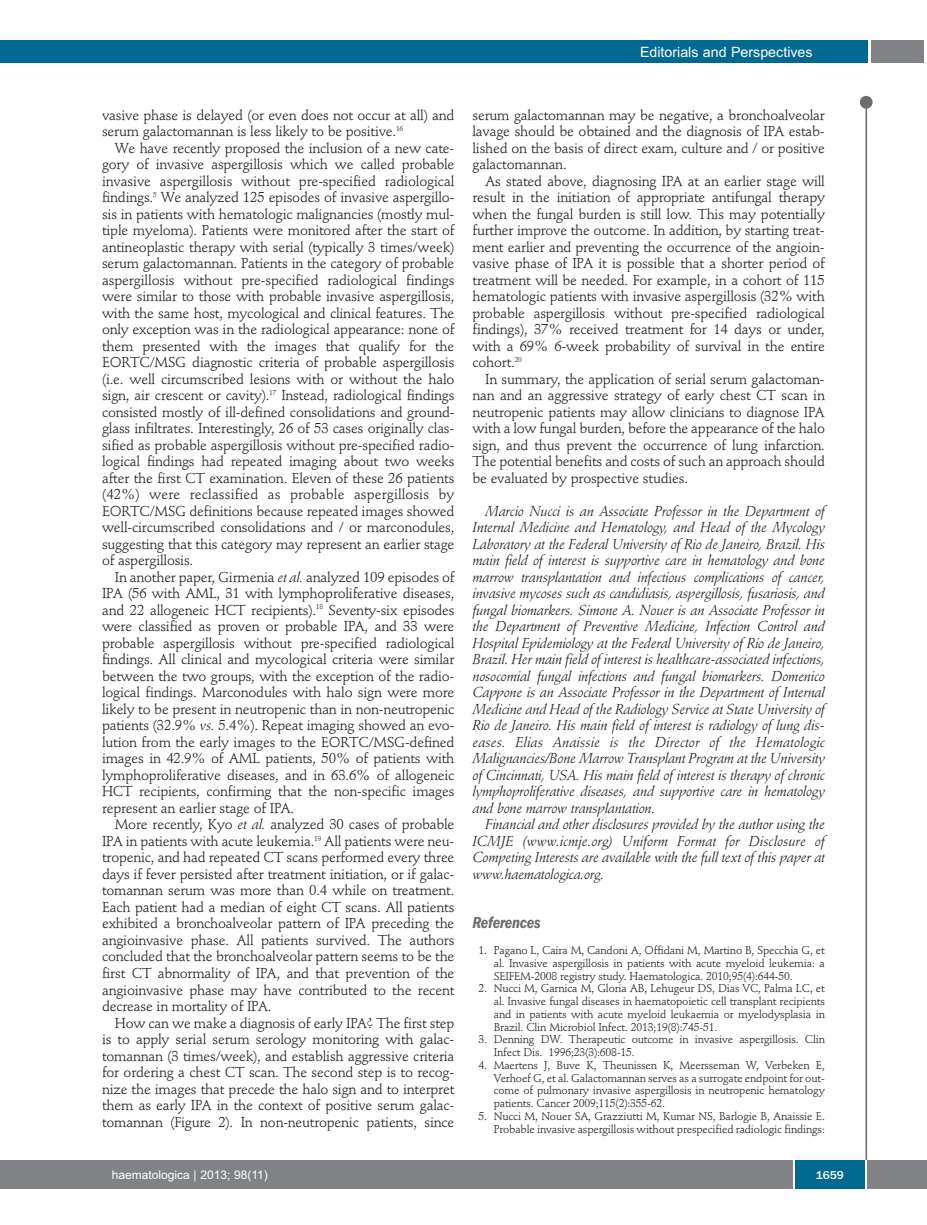
<style>
.page{position:relative;width:927px;height:1225px;background:#fff}
.page>*{position:absolute;margin:0;border:0;box-sizing:border-box;transform-origin:0 0}
.t1{font:italic 600 condensed 16.5px "Franklin Gothic";letter-spacing:-.015em;color:#6c6d70}
.t2{font:14.25px/16.5px "Stempel Schneidler";letter-spacing:-.015em;color:#231f20;text-align:justify}
.t3{font:italic 14.25px/16.5px "Stempel Schneidler";letter-spacing:-.015em;color:#231f20;text-align:justify}
.t4{font:14.25px "Arial";color:#fff}
.t5{font:12px "Arial";color:#fff}
.t6{font:500 12px "Franklin Gothic";color:#fff}
.t7{font:11.25px/12.8px "Stempel Schneidler";letter-spacing:-.015em;color:#231f20;text-align:justify}
.s1{font-style:italic}
</style>
<div class="page">
<div style="left:871px;top:40px;width:52px;height:22px;background:#808285"></div>
<div style="left:18px;top:40px;width:849px;height:22px;background:#006991"></div>
<div style="left:17px;top:1160px;width:910px;height:28px;background:#808285"></div>
<div style="left:795px;top:1160px;width:70px;height:28px;background:#006991"></div>
<hr style="left:793px;top:1160px;width:2px;height:28px;background:#fff">
<hr style="left:865px;top:1160px;width:2px;height:28px;background:#fff">
<div style="left:860px;top:96px;width:13px;height:13px;background:#6c6d70;border-radius:50%"></div>
<hr style="left:865px;top:100px;width:2px;height:1060px;background:#6c6d70">
<div style="left:0;top:1160px;width:18px;height:28px;background:#808285"></div>
<div style="left:0;top:40px;width:19px;height:22px;background:#006991"></div>
<p class="t4" style="left:640px;top:44px;width:174px">Editorials and Perspectives</p>
<p class="t2" style="left:102px;top:108px;width:354px">vasive phase is delayed (or even does not occur at all) and serum galactomannan is less likely to be positive.<sup>16</sup></p>
<p class="t2" style="left:102px;top:141px;width:354px;text-indent:13px">We have recently proposed the inclusion of a new cate&shy;gory of invasive aspergillosis which we called probable invasive aspergillosis without pre-specified radiological findings.<sup>5</sup> We analyzed 125 episodes of invasive aspergillo&shy;sis in patients with hematologic malignancies (mostly mul&shy;tiple myeloma). Patients were monitored after the start of antineoplastic therapy with serial (typically 3 times/week) serum galactomannan. Patients in the category of probable aspergillosis without pre-specified radiological findings were similar to those with probable invasive aspergillosis, with the same host, mycological and clinical features. The only exception was in the radiological appearance: none of them presented with the images that qualify for the EORTC/MSG diagnostic criteria of probable aspergillosis (i.e. well circumscribed lesions with or without the halo sign, air crescent or cavity).<sup>17</sup> Instead, radiological findings consisted mostly of ill-defined consolidations and ground&shy;glass infiltrates. Interestingly, 26 of 53 cases originally clas&shy;sified as probable aspergillosis without pre-specified radio&shy;logical findings had repeated imaging about two weeks after the first CT examination. Eleven of these 26 patients (42%) were reclassified as probable aspergillosis by EORTC/MSG definitions because repeated images showed well-circumscribed consolidations and / or marconodules, suggesting that this category may represent an earlier stage of aspergillosis.</p>
<p class="t2" style="left:102px;top:570px;width:354px;text-indent:13px">In another paper, Girmenia <span class="s1">et al.</span> analyzed 109 episodes of IPA (56 with AML, 31 with lymphoproliferative diseases, and 22 allogeneic HCT recipients).<sup>18</sup> Seventy-six episodes were classified as proven or probable IPA, and 33 were probable aspergillosis without pre-specified radiological findings. All clinical and mycological criteria were similar between the two groups, with the exception of the radio&shy;logical findings. Marconodules with halo sign were more likely to be present in neutropenic than in non-neutropenic patients (32.9% <span class="s1">vs.</span> 5.4%). Repeat imaging showed an evo&shy;lution from the early images to the EORTC/MSG-defined images in 42.9% of AML patients, 50% of patients with lymphoproliferative diseases, and in 63.6% of allogeneic HCT recipients, confirming that the non-specific images represent an earlier stage of IPA.</p>
<p class="t2" style="left:102px;top:817px;width:354px;text-indent:13px">More recently, Kyo <span class="s1">et al.</span> analyzed 30 cases of probable IPA in patients with acute leukemia.<sup>19</sup> All patients were neu&shy;tropenic, and had repeated CT scans performed every three days if fever persisted after treatment initiation, or if galac&shy;tomannan serum was more than 0.4 while on treatment.<br>Each patient had a median of eight CT scans. All patients exhibited a bronchoalveolar pattern of IPA preceding the angioinvasive phase. All patients survived. The authors concluded that the bronchoalveolar pattern seems to be the first CT abnormality of IPA, and that prevention of the angioinvasive phase may have contributed to the recent decrease in mortality of IPA.</p>
<p class="t2" style="left:102px;top:1015px;width:354px;text-indent:13px">How can we make a diagnosis of early IPA? The first step is to apply serial serum serology monitoring with galac&shy;tomannan (3 times/week), and establish aggressive criteria for ordering a chest CT scan. The second step is to recog&shy;nize the images that precede the halo sign and to interpret them as early IPA in the context of positive serum galac&shy;tomannan (Figure 2). In non-neutropenic patients, since</p>
<p class="t2" style="left:472px;top:108px;width:354px">serum galactomannan may be negative, a bronchoalveolar lavage should be obtained and the diagnosis of IPA estab&shy;lished on the basis of direct exam, culture and / or positive galactomannan.</p>
<p class="t2" style="left:472px;top:174px;width:354px;text-indent:13px">As stated above, diagnosing IPA at an earlier stage will result in the initiation of appropriate antifungal therapy when the fungal burden is still low. This may potentially further improve the outcome. In addition, by starting treat&shy;ment earlier and preventing the occurrence of the angioin&shy;vasive phase of IPA it is possible that a shorter period of treatment will be needed. For example, in a cohort of 115 hematologic patients with invasive aspergillosis (32% with probable aspergillosis without pre-specified radiological findings), 37% received treatment for 14 days or under, with a 69% 6-week probability of survival in the entire cohort.<sup>20</sup></p>
<p class="t2" style="left:472px;top:372px;width:354px;text-indent:13px">In summary, the application of serial serum galactoman&shy;nan and an aggressive strategy of early chest CT scan in neutropenic patients may allow clinicians to diagnose IPA with a low fungal burden, before the appearance of the halo sign, and thus prevent the occurrence of lung infarction.<br>The potential benefits and costs of such an approach should be evaluated by prospective studies.</p>
<p class="t3" style="left:472px;top:504px;width:354px;text-indent:13px">Marcio Nucci is an Associate Professor in the Department of Internal Medicine and Hematology, and Head of the Mycology Laboratory at the Federal University of Rio de Janeiro, Brazil. His main field of interest is supportive care in hematology and bone marrow transplantation and infectious complications of cancer, invasive mycoses such as candidiasis, aspergillosis, fusariosis, and fungal biomarkers. Simone A. Nouer is an Associate Professor in the Department of Preventive Medicine, Infection Control and Hospital Epidemiology at the Federal University of Rio de Janeiro, Brazil. Her main field of interest is healthcare-associated infections, nosocomial fungal infections and fungal biomarkers. Domenico Cappone is an Associate Professor in the Department of Internal Medicine and Head of the Radiology Service at State University of Rio de Janeiro. His main field of interest is radiology of lung dis&shy;eases. Elias Anaissie is the Director of the Hematologic Malignancies/Bone Marrow Transplant Program at the University of Cincinnati, USA. His main field of interest is therapy of chronic lymphoproliferative diseases, and supportive care in hematology and bone marrow transplantation.</p>
<p class="t3" style="left:472px;top:817px;width:354px;text-indent:13px">Financial and other disclosures provided by the author using the ICMJE (www.icmje.org) Uniform Format for Disclosure of Competing Interests are available with the full text of this paper at www.haematologica.org.</p>
<p class="t1" style="left:472px;top:917px;width:70px">References</p>
<p class="t7" style="left:494px;top:945px;width:333px;text-indent:-15px">1. Pagano L, Caira M, Candoni A, Offidani M, Martino B, Specchia G, et al. Invasive aspergillosis in patients with acute myeloid leukemia: a SEIFEM-2008 registry study. Haematologica. 2010;95(4):644-50.</p>
<p class="t7" style="left:494px;top:983px;width:333px;text-indent:-15px">2. Nucci M, Garnica M, Gloria AB, Lehugeur DS, Dias VC, Palma LC, et al. Invasive fungal diseases in haematopoietic cell transplant recipients and in patients with acute myeloid leukaemia or myelodysplasia in Brazil. Clin Microbiol Infect. 2013;19(8):745-51.</p>
<p class="t7" style="left:494px;top:1034px;width:333px;text-indent:-15px">3. Denning DW. Therapeutic outcome in invasive aspergillosis. Clin<br>Infect Dis. 1996;23(3):608-15.</p>
<p class="t7" style="left:494px;top:1059px;width:333px;text-indent:-15px">4. Maertens J, Buve K, Theunissen K, Meersseman W, Verbeken E, Verhoef G, et al. Galactomannan serves as a surrogate endpoint for out&shy;come of pulmonary invasive aspergillosis in neutropenic hematology patients. Cancer 2009;115(2):355-62.</p>
<p class="t7" style="left:479px;top:1110px;width:348px;text-align:right">5. Nucci M, Nouer SA, Grazziutti M, Kumar NS, Barlogie B, Anaissie E.<br>Probable invasive aspergillosis without prespecified radiologic findings:</p>
<p class="t5" style="left:112px;top:1167px;width:158px">haematologica | 2013; 98(11)</p>
<p class="t6" style="left:816px;top:1167px;width:29px">1659</p>
</div>
